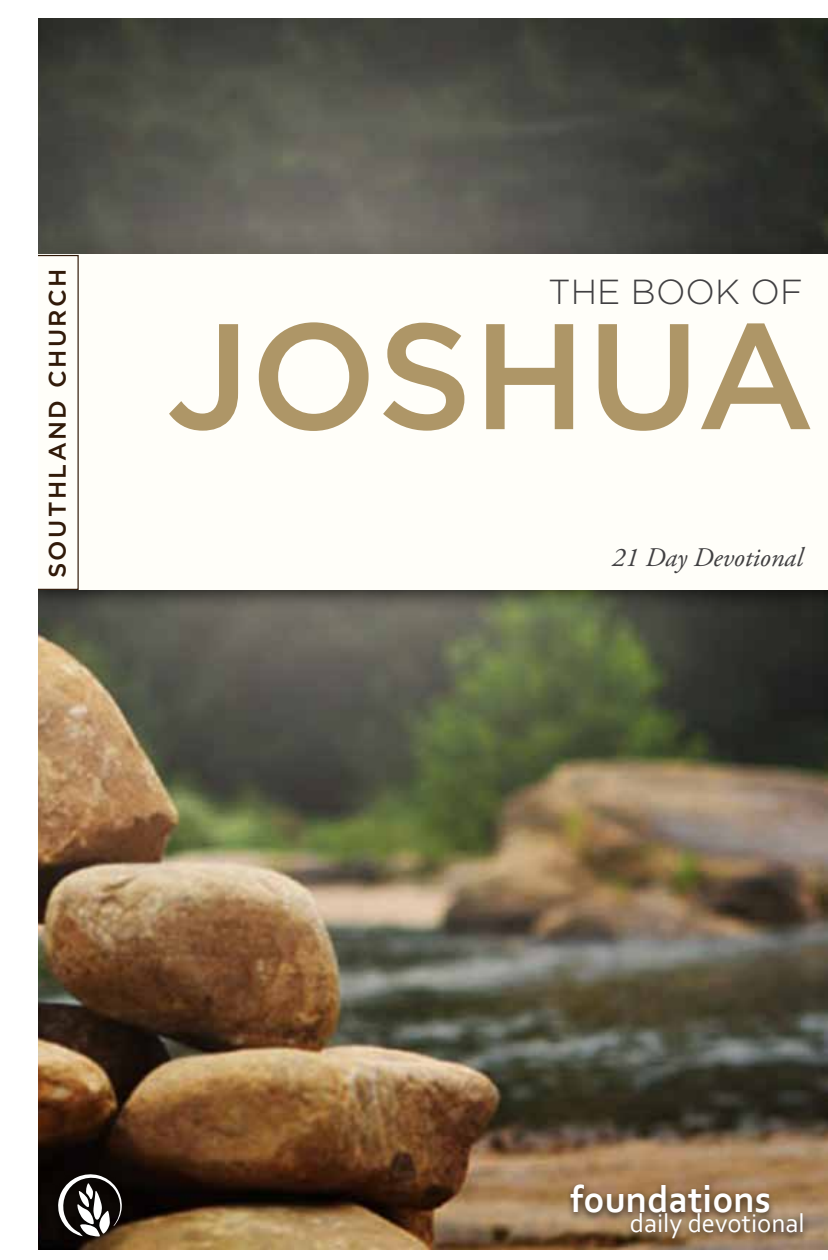
<style>
.page{position:relative;width:828px;height:1260px;background:#fff}
.page>*{position:absolute;margin:0;border:0;box-sizing:border-box;transform-origin:0 0}
.t1{font:500 150px "Gotham";color:#ae9667}
.t2{font:700 38.4px "Corbel";color:#fff}
.t3{font:300 34.8px "Gotham";color:#414042}
.t4{font:italic 26.8px "Adobe Garamond Pro";color:#414042}
.t5{font:26.8px "Corbel";color:#fff}
.t6{font:500 24px "Gotham";letter-spacing:.1em;color:#311a09}
</style>
<div class="page">
<img style="left:38px;top:18px;width:790px;height:1231px">
<div style="left:13px;top:489px;width:815px;height:124px;background:#000;opacity:.75"></div>
<div style="left:19px;top:226px;width:809px;height:124px;background:#000;opacity:.17"></div>
<div style="left:38px;top:255px;width:790px;height:335px;background:#fffef9"></div>
<svg style="left:38px;top:255px;width:41px;height:335px"></svg>
<div style="left:0;top:0;width:38px;height:1260px;background:#fff"></div>
<div style="left:563px;top:1180px;width:247px;height:69px;background:#000;opacity:.75"></div>
<div style="left:50px;top:1170px;width:79px;height:77px;background:#000;opacity:.75"></div>
<svg style="left:58px;top:1174px;width:64px;height:63px"></svg>
<p class="t6" style="left:42px;top:578px;width:311px;rotate:-90deg">SOUTHLAND CHURCH</p>
<p class="t3" style="left:548px;top:269px;width:256px">THE BOOK OF</p>
<h1 class="t1" style="left:166px;top:278px;width:651px">JOSHUA</h1>
<p class="t4" style="left:612px;top:541px;width:193px">21 Day Devotional</p>
<h2 class="t2" style="left:571px;top:1175px;width:202px">foundations</h2>
<p class="t5" style="left:630px;top:1207px;width:177px">daily devotional</p>
</div>
